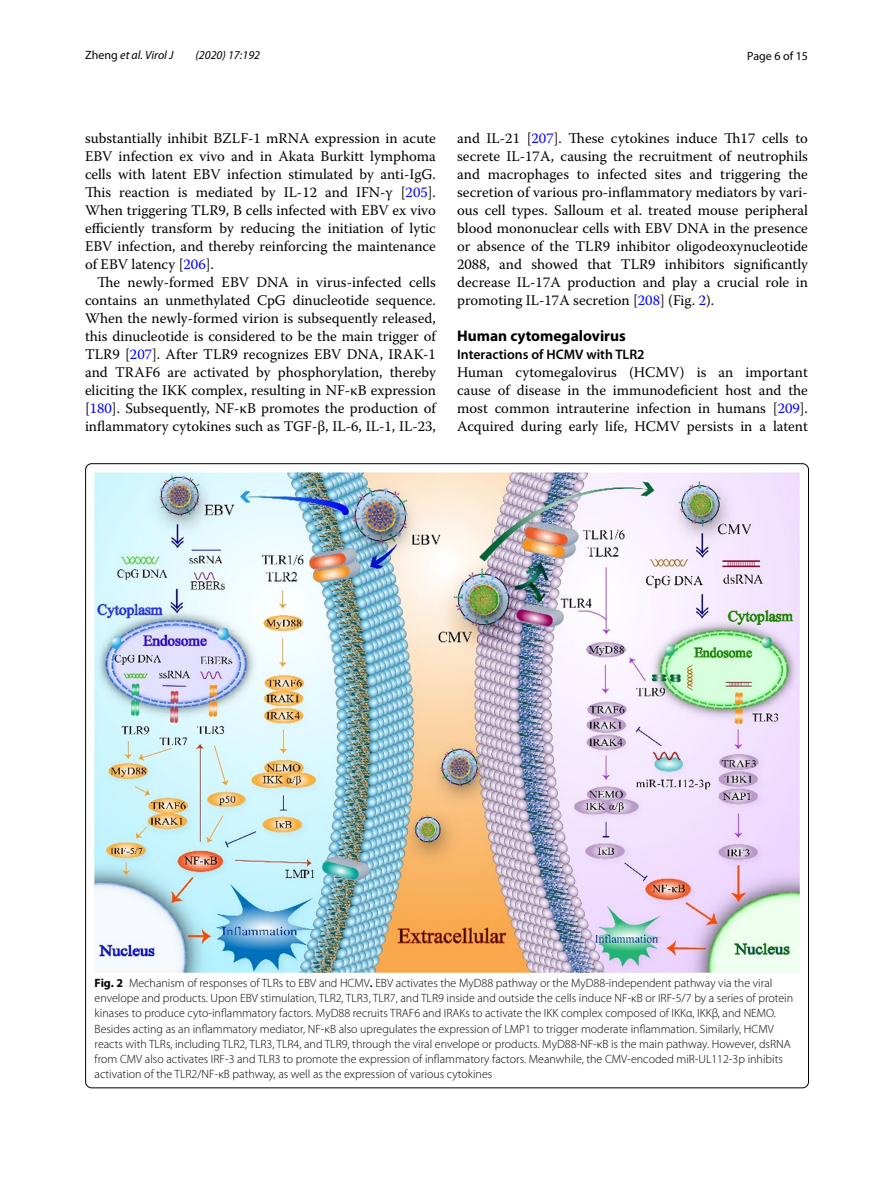
<style>
.page{position:relative;width:893px;height:1187px;background:#fff}
.page>*{position:absolute;margin:0;border:0;box-sizing:border-box;transform-origin:0 0}
.t1{font:700 15.45px "Myriad Pro";color:#000}
.t2{font:14.7px/18px "Warnock Pro";color:#000;text-align:justify}
.t3{font:600 13.8px "Myriad Pro";color:#000}
.t4{font:300 12px/15px "Myriad Pro";color:#000}
.t5{font:italic 12px "Myriad Pro";color:#000}
.t6{font:12px "Myriad Pro";color:#000}
.s1{font-style:normal}
.s2{color:#00f}
.s3{font-weight:700}
.s4{font-weight:600}
</style>
<div class="page">
<img style="left:94px;top:472px;width:706px;height:500px">
<p class="t5" style="left:85px;top:48px;width:90px"><span class="s1">Zheng</span> et al. Virol J</p>
<p class="t5" style="left:195px;top:48px;width:66px">(2020) 17:192</p>
<p class="t6" style="left:747px;top:48px;width:62px">Page 6 of 15</p>
<p class="t2" style="left:85px;top:128px;width:352px">substantially inhibit BZLF-1 mRNA expression in acute EBV infection ex vivo and in Akata Burkitt lymphoma cells with latent EBV infection stimulated by anti-IgG.<br>This reaction is mediated by IL-12 and IFN-γ [<span class="s2">205</span>].<br>When triggering TLR9, B cells infected with EBV ex vivo efficiently transform by reducing the initiation of lytic EBV infection, and thereby reinforcing the maintenance of EBV latency [<span class="s2">206</span>].</p>
<p class="t2" style="left:85px;top:272px;width:352px;text-indent:12px">The newly-formed EBV DNA in virus-infected cells contains an unmethylated CpG dinucleotide sequence.<br>When the newly-formed virion is subsequently released, this dinucleotide is considered to be the main trigger of TLR9 [<span class="s2">207</span>]. After TLR9 recognizes EBV DNA, IRAK-1 and TRAF6 are activated by phosphorylation, thereby eliciting the IKK complex, resulting in NF-κB expression [<span class="s2">180</span>]. Subsequently, NF-κB promotes the production of inflammatory cytokines such as TGF-β, IL-6, IL-1, IL-23,</p>
<p class="t2" style="left:457px;top:128px;width:352px">and IL-21 [<span class="s2">207</span>]. These cytokines induce Th17 cells to secrete IL-17A, causing the recruitment of neutrophils and macrophages to infected sites and triggering the secretion of various pro-inflammatory mediators by vari&shy;ous cell types. Salloum et al. treated mouse peripheral blood mononuclear cells with EBV DNA in the presence or absence of the TLR9 inhibitor oligodeoxynucleotide 2088, and showed that TLR9 inhibitors significantly decrease IL-17A production and play a crucial role in promoting IL-17A secretion [<span class="s2">208</span>] (Fig. <span class="s2">2</span>).</p>
<p class="t1" style="left:457px;top:325px;width:170px">Human cytomegalovirus</p>
<p class="t3" style="left:457px;top:345px;width:189px">Interactions of HCMV with TLR2</p>
<p class="t2" style="left:457px;top:362px;width:352px">Human cytomegalovirus (HCMV) is an important cause of disease in the immunodeficient host and the most common intrauterine infection in humans [<span class="s2">209</span>].<br>Acquired during early life, HCMV persists in a latent</p>
<p class="t4" style="left:95px;top:976px;width:700px"><span class="s3">Fig. 2</span> Mechanism of responses of TLRs to EBV and HCMV<span class="s4">.</span> EBV activates the MyD88 pathway or the MyD88-independent pathway via the viral envelope and products. Upon EBV stimulation, TLR2, TLR3, TLR7, and TLR9 inside and outside the cells induce NF-κB or IRF-5/7 by a series of protein kinases to produce cyto-inflammatory factors. MyD88 recruits TRAF6 and IRAKs to activate the IKK complex composed of IKKα, IKKβ, and NEMO.<br>Besides acting as an inflammatory mediator, NF-κB also upregulates the expression of LMP1 to trigger moderate inflammation. Similarly, HCMV reacts with TLRs, including TLR2, TLR3, TLR4, and TLR9, through the viral envelope or products. MyD88-NF-κB is the main pathway. However, dsRNA from CMV also activates IRF-3 and TLR3 to promote the expression of inflammatory factors. Meanwhile, the CMV-encoded miR-UL112-3p inhibits activation of the TLR2/NF-κB pathway, as well as the expression of various cytokines</p>
</div>
